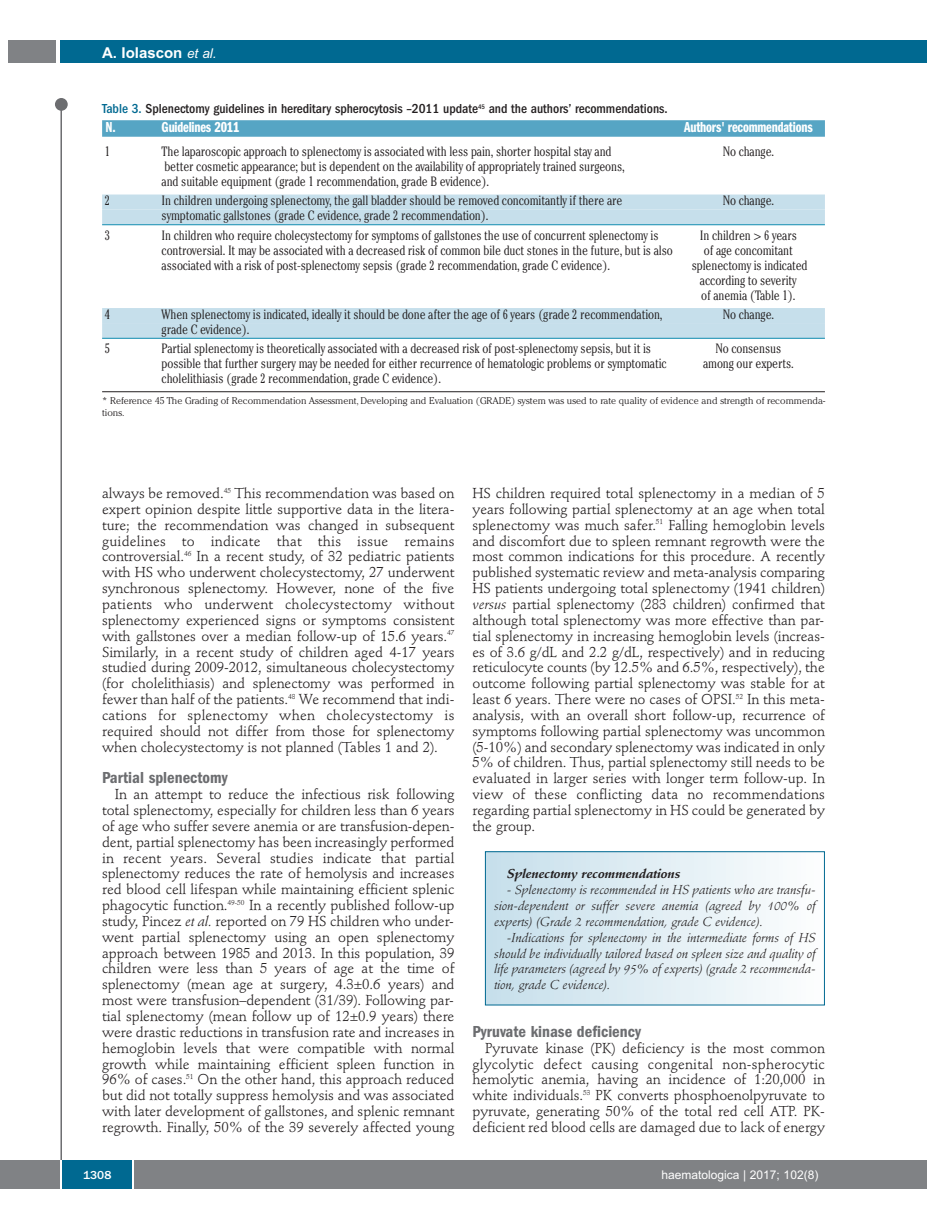
<style>
.page{position:relative;width:927px;height:1225px;background:#fff}
.page>*{position:absolute;margin:0;border:0;box-sizing:border-box;transform-origin:0 0}
.t1{font:600 condensed 16.5px "Franklin Gothic";color:#6c6d70}
.t2{font:15px "Franklin Gothic Demi Cmpr";letter-spacing:-.01em;color:#fff}
.t3{font:700 15px "Arial";color:#fff}
.t4{font:14.25px/15.9px "Stempel Schneidler";letter-spacing:-.005em;color:#231f20;text-align:justify}
.t5{font:300 condensed 13.5px/15px "Cheltenham";letter-spacing:-.01em;color:#231f20}
.t6{font:500 condensed 13.5px "Franklin Gothic";color:#231f20}
.t7{font:italic 12.75px/15.9px "Stempel Schneidler";letter-spacing:-.005em;color:#231f20;text-align:justify}
.t8{font:italic 700 12.75px "Stempel Schneidler";letter-spacing:-.005em;color:#231f20}
.t9{font:12px "Arial";color:#fff}
.t10{font:500 12px "Franklin Gothic";color:#fff}
.t11{font:300 9.75px/12px "Cheltenham";color:#231f20}
.s1{font-weight:400;font-style:italic;font-size:13.5px}
.s2{color:#006991}
.s3{font-style:italic}
</style>
<div class="page">
<div style="left:911px;top:40px;width:16px;height:22px;background:#006991"></div>
<div style="left:910px;top:1160px;width:17px;height:28px;background:#808285"></div>
<div style="left:55px;top:98px;width:13px;height:13px;background:#6c6d70;border-radius:50%"></div>
<hr style="left:60px;top:101px;width:2px;height:1061px;background:#6c6d70">
<div style="left:486px;top:852px;width:338px;height:153px;background:linear-gradient(to right,#c6dfeb,#fdfefe)"></div>
<div style="left:485px;top:851px;width:340px;height:154px;border:1px solid #006991"></div>
<div style="left:60px;top:40px;width:852px;height:22px;background:#006991"></div>
<div style="left:9px;top:40px;width:47px;height:22px;background:#808285"></div>
<div style="left:0;top:1160px;width:911px;height:28px;background:#808285"></div>
<div style="left:62px;top:1160px;width:71px;height:28px;background:#006991"></div>
<hr style="left:60px;top:1160px;width:2px;height:28px;background:#fff">
<svg style="left:133px;top:1160px;width:1px;height:28px"></svg>
<div style="left:102px;top:120px;width:723px;height:17px;background:#56a5c4"></div>
<div style="left:102px;top:194px;width:723px;height:15px;background:#c6dfeb"></div>
<div style="left:102px;top:209px;width:723px;height:15px;background:#c6dfeb"></div>
<hr style="left:102px;top:224px;width:723px;height:1px;background:#0d8aaf">
<div style="left:102px;top:308px;width:723px;height:15px;background:#c6dfeb"></div>
<div style="left:102px;top:323px;width:723px;height:15px;background:#c6dfeb"></div>
<hr style="left:102px;top:338px;width:723px;height:1px;background:#0d8aaf">
<hr style="left:102px;top:391px;width:723px;height:1px;background:#231f20">
<p class="t3" style="left:102px;top:44px;width:116px">A. Iolascon <span class="s1">et al.</span></p>
<p class="t6" style="left:102px;top:104px;width:567px"><span class="s2">Table 3.</span> Splenectomy guidelines in hereditary spherocytosis –2011 update<sup>45</sup> and the authors’ recommendations.</p>
<p class="t2" style="left:105px;top:122px;width:12px">N.</p>
<p class="t2" style="left:162px;top:122px;width:79px">Guidelines 2011</p>
<p class="t2" style="left:684px;top:122px;width:130px">Authors' recommendations</p>
<p class="t5" style="left:105px;top:145px;width:7px">1</p>
<p class="t5" style="left:162px;top:145px;width:451px">The laparoscopic approach to splenectomy is associated with less pain, shorter hospital stay and</p>
<p class="t5" style="left:723px;top:145px;width:53px">No change.</p>
<p class="t5" style="left:162px;top:160px;width:465px">better cosmetic appearance; but is dependent on the availability of appropriately trained surgeons, and suitable equipment (grade 1 recommendation, grade B evidence).</p>
<p class="t5" style="left:105px;top:194px;width:7px">2</p>
<p class="t5" style="left:162px;top:194px;width:462px">In children undergoing splenectomy, the gall bladder should be removed concomitantly if there are</p>
<p class="t5" style="left:723px;top:194px;width:53px">No change.</p>
<p class="t5" style="left:162px;top:209px;width:328px">symptomatic gallstones (grade C evidence, grade 2 recommendation).</p>
<p class="t5" style="left:105px;top:229px;width:7px">3</p>
<p class="t5" style="left:162px;top:229px;width:499px">In children who require cholecystectomy for symptoms of gallstones the use of concurrent splenectomy is</p>
<p class="t5" style="left:700px;top:229px;width:99px">In children &gt; 6 years</p>
<p class="t5" style="left:162px;top:244px;width:513px">controversial. It may be associated with a decreased risk of common bile duct stones in the future, but is also</p>
<p class="t5" style="left:704px;top:244px;width:90px">of age concomitant</p>
<p class="t5" style="left:162px;top:259px;width:450px">associated with a risk of post-splenectomy sepsis (grade 2 recommendation, grade C evidence).</p>
<p class="t5" style="left:692px;top:259px;width:117px;text-align:center">splenectomy is indicated according to severity<br>of anemia (Table 1).</p>
<p class="t5" style="left:105px;top:308px;width:7px">4</p>
<p class="t5" style="left:162px;top:308px;width:502px">When splenectomy is indicated, ideally it should be done after the age of 6 years (grade 2 recommendation,</p>
<p class="t5" style="left:723px;top:308px;width:53px">No change.</p>
<p class="t5" style="left:162px;top:323px;width:89px">grade C evidence).</p>
<p class="t5" style="left:105px;top:342px;width:7px">5</p>
<p class="t5" style="left:162px;top:342px;width:491px">Partial splenectomy is theoretically associated with a decreased risk of post-splenectomy sepsis, but it is</p>
<p class="t5" style="left:715px;top:342px;width:67px">No consensus</p>
<p class="t5" style="left:162px;top:357px;width:507px">possible that further surgery may be needed for either recurrence of hematologic problems or symptomatic</p>
<p class="t5" style="left:703px;top:357px;width:92px">among our experts.</p>
<p class="t5" style="left:162px;top:372px;width:281px">cholelithiasis (grade 2 recommendation, grade C evidence).</p>
<p class="t11" style="left:102px;top:395px;width:724px">* Reference 45 The Grading of Recommendation Assessment,Developing and Evaluation (GRADE) system was used to rate quality of evidence and strength of recommenda&shy;tions.</p>
<p class="t4" style="left:102px;top:486px;width:354px">always be removed.<sup>45</sup> This recommendation was based on expert opinion despite little supportive data in the litera&shy;ture; the recommendation was changed in subsequent guidelines to indicate that this issue remains controversial.<sup>46</sup> In a recent study, of 32 pediatric patients with HS who underwent cholecystectomy, 27 underwent synchronous splenectomy. However, none of the five patients who underwent cholecystectomy without splenectomy experienced signs or symptoms consistent with gallstones over a median follow-up of 15.6 years.<sup>47<br></sup>Similarly, in a recent study of children aged 4-17 years studied during 2009-2012, simultaneous cholecystectomy (for cholelithiasis) and splenectomy was performed in fewer than half of the patients.<sup>48</sup> We recommend that indi&shy;cations for splenectomy when cholecystectomy is required should not differ from those for splenectomy when cholecystectomy is not planned (Tables 1 and 2).</p>
<p class="t1" style="left:102px;top:772px;width:127px">Partial splenectomy</p>
<p class="t4" style="left:102px;top:787px;width:354px;text-indent:13px">In an attempt to reduce the infectious risk following total splenectomy, especially for children less than 6 years of age who suffer severe anemia or are transfusion-depen&shy;dent, partial splenectomy has been increasingly performed in recent years. Several studies indicate that partial splenectomy reduces the rate of hemolysis and increases red blood cell lifespan while maintaining efficient splenic phagocytic function.<sup>49-50</sup> In a recently published follow-up study, Pincez <span class="s3">et al.</span> reported on 79 HS children who under&shy;went partial splenectomy using an open splenectomy approach between 1985 and 2013. In this population, 39 children were less than 5 years of age at the time of splenectomy (mean age at surgery, 4.3±0.6 years) and most were transfusion–dependent (31/39). Following par&shy;tial splenectomy (mean follow up of 12±0.9 years) there were drastic reductions in transfusion rate and increases in hemoglobin levels that were compatible with normal growth while maintaining efficient spleen function in 96% of cases.<sup>51</sup> On the other hand, this approach reduced but did not totally suppress hemolysis and was associated with later development of gallstones, and splenic remnant regrowth. Finally, 50% of the 39 severely affected young</p>
<p class="t4" style="left:472px;top:486px;width:354px">HS children required total splenectomy in a median of 5 years following partial splenectomy at an age when total splenectomy was much safer.<sup>51</sup> Falling hemoglobin levels and discomfort due to spleen remnant regrowth were the most common indications for this procedure. A recently published systematic review and meta-analysis comparing HS patients undergoing total splenectomy (1941 children) <span class="s3">versus</span> partial splenectomy (283 children) confirmed that although total splenectomy was more effective than par&shy;tial splenectomy in increasing hemoglobin levels (increas&shy;es of 3.6 g/dL and 2.2 g/dL, respectively) and in reducing reticulocyte counts (by 12.5% and 6.5%, respectively), the outcome following partial splenectomy was stable for at least 6 years. There were no cases of OPSI.<sup>52</sup> In this meta&shy;analysis, with an overall short follow-up, recurrence of symptoms following partial splenectomy was uncommon (5-10%) and secondary splenectomy was indicated in only 5% of children. Thus, partial splenectomy still needs to be evaluated in larger series with longer term follow-up. In view of these conflicting data no recommendations regarding partial splenectomy in HS could be generated by the group.</p>
<p class="t8" style="left:507px;top:868px;width:175px">Splenectomy recommendations</p>
<p class="t7" style="left:494px;top:883px;width:323px;text-indent:13px">- Splenectomy is recommended in HS patients who are transfu&shy;sion-dependent or suffer severe anemia (agreed by 100% of experts) (Grade 2 recommendation, grade C evidence).</p>
<p class="t7" style="left:494px;top:930px;width:323px;text-indent:13px">-Indications for splenectomy in the intermediate forms of HS should be individually tailored based on spleen size and quality of life parameters (agreed by 95% of experts) (grade 2 recommenda&shy;tion, grade C evidence).</p>
<p class="t1" style="left:472px;top:1025px;width:170px">Pyruvate kinase deficiency</p>
<p class="t4" style="left:472px;top:1041px;width:354px;text-indent:13px">Pyruvate kinase (PK) deficiency is the most common glycolytic defect causing congenital non-spherocytic hemolytic anemia, having an incidence of 1:20,000 in white individuals.<sup>53</sup> PK converts phosphoenolpyruvate to pyruvate, generating 50% of the total red cell ATP. PK&shy;deficient red blood cells are damaged due to lack of energy</p>
<p class="t10" style="left:83px;top:1167px;width:30px">1308</p>
<p class="t9" style="left:661px;top:1167px;width:158px">haematologica | 2017; 102(8)</p>
</div>
